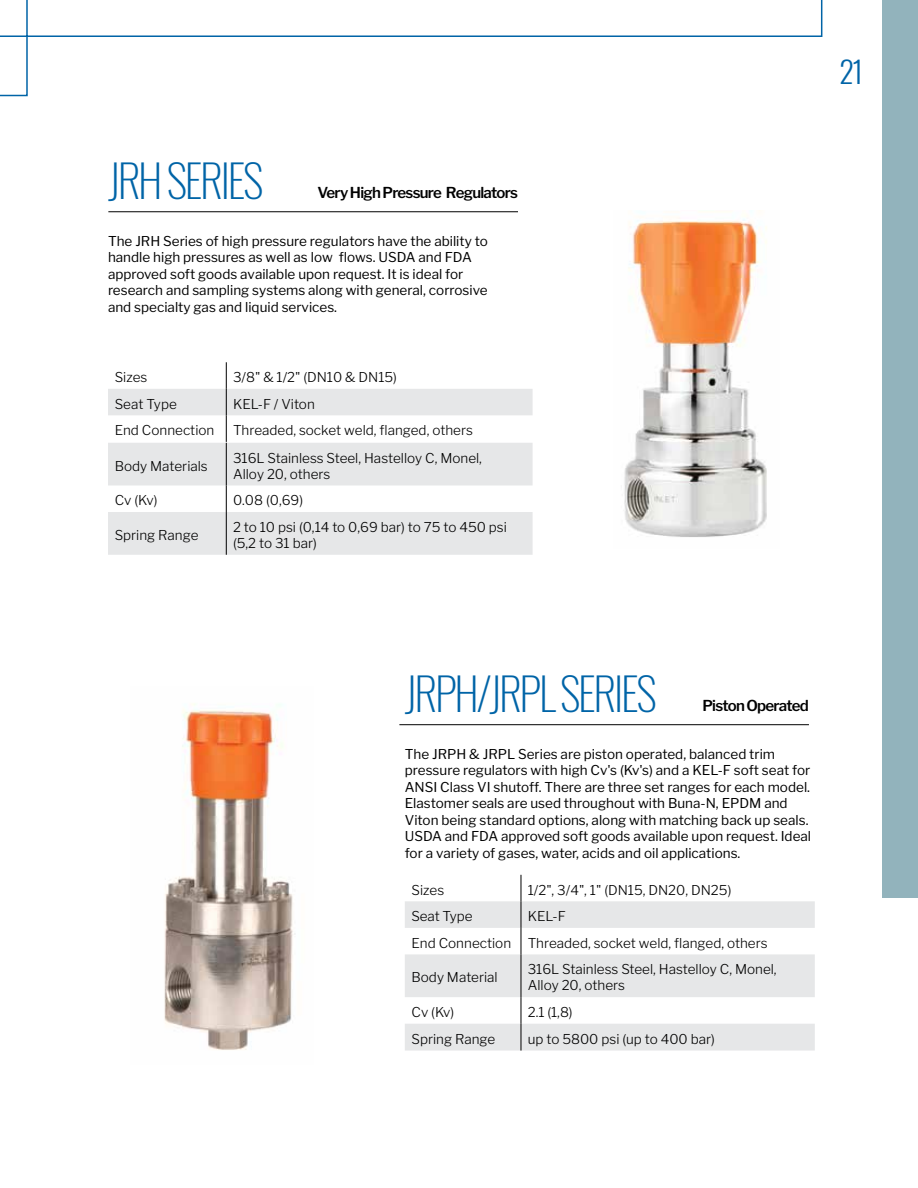
<style>
.page{position:relative;width:918px;height:1188px;background:#fff}
.page>*{position:absolute;margin:0;border:0;box-sizing:border-box;transform-origin:0 0}
.t1{font:200 45px "Oswald";letter-spacing:-.05em;color:#0064a7}
.t2{font:300 30px "Oswald";color:#0064a7}
.t3{font:600 15px "Libre Franklin";letter-spacing:-.05em;color:#000}
.t4{font:13.5px/16.5px "Libre Franklin";color:#000}
.t5{font:300 13.5px/16.2px "Libre Franklin";color:#000}
</style>
<div class="page">
<div style="left:883px;top:0;width:35px;height:898px;background:#92b3bc"></div>
<svg style="left:0;top:0;width:823px;height:97px"></svg>
<hr style="left:108px;top:211px;width:410px;height:1px;background:#000">
<svg style="left:108px;top:362px;width:425px;height:80px"></svg>
<hr style="left:399px;top:724px;width:410px;height:1px;background:#000">
<img style="left:624px;top:211px;width:143px;height:326px">
<svg style="left:405px;top:901px;width:410px;height:150px;fill:#e6e7e8"></svg>
<svg style="left:521px;top:875px;width:1px;height:79px"></svg>
<hr style="left:521px;top:954px;width:1px;height:43px;background:#000">
<svg style="left:521px;top:997px;width:1px;height:54px"></svg>
<img style="left:164px;top:703px;width:132px;height:347px">
<svg style="left:108px;top:443px;width:425px;height:112px;fill:#e6e7e8"></svg>
<hr style="left:226px;top:443px;width:1px;height:42px;background:#000">
<svg style="left:226px;top:485px;width:1px;height:27px"></svg>
<hr style="left:226px;top:512px;width:1px;height:43px;background:#000">
<h1 class="t1" style="left:108px;top:157px;width:157px">JRH SERIES</h1>
<p class="t4" style="left:108px;top:233px;width:381px">The JRH Series of high pressure regulators have the ability to handle high pressures as well as low 昀氀ows. USDA and FDA approved soft goods available upon request. It is ideal for research and sampling systems along with general, corrosive and specialty gas and liquid services.</p>
<p class="t3" style="left:318px;top:187px;width:202px">Very High Pressure Regulators</p>
<p class="t5" style="left:115px;top:369px;width:34px">Sizes</p>
<p class="t5" style="left:233px;top:369px;width:165px">3/8" &amp; 1/2" (DN10 &amp; DN15)</p>
<p class="t5" style="left:115px;top:396px;width:64px">Seat Type</p>
<p class="t5" style="left:233px;top:396px;width:83px">KEL-F / Viton</p>
<p class="t5" style="left:115px;top:422px;width:101px">End Connection</p>
<p class="t5" style="left:233px;top:422px;width:241px">Threaded, socket weld, 昀氀anged, others</p>
<p class="t5" style="left:115px;top:458px;width:95px">Body Materials</p>
<p class="t5" style="left:233px;top:450px;width:250px">316L Stainless Steel, Hastelloy C, Monel,<br>Alloy 20, others</p>
<p class="t5" style="left:115px;top:493px;width:44px">Cv (Kv)</p>
<p class="t5" style="left:233px;top:493px;width:72px">0.08 (0,69)</p>
<p class="t5" style="left:115px;top:527px;width:85px">Spring Range</p>
<p class="t5" style="left:233px;top:519px;width:275px">2 to 10 psi (0,14 to 0,69 bar) to 75 to 450 psi (5,2 to 31 bar)</p>
<h2 class="t2" style="left:839px;top:56px;width:26px">21</h2>
<h1 class="t1" style="left:405px;top:670px;width:254px">JRPH/JRPL SERIES</h1>
<p class="t4" style="left:405px;top:746px;width:408px">The JRPH &amp; JRPL Series are piston operated, balanced trim pressure regulators with high Cv's (Kv's) and a KEL-F soft seat for ANSI Class VI shutoff. There are three set ranges for each model.<br>Elastomer seals are used throughout with Buna-N, EPDM and Viton being standard options, along with matching back up seals.<br>USDA and FDA approved soft goods available upon request. Ideal for a variety of gases, water, acids and oil applications.</p>
<p class="t3" style="left:702px;top:700px;width:108px">Piston Operated</p>
<p class="t5" style="left:412px;top:882px;width:34px">Sizes</p>
<p class="t5" style="left:528px;top:882px;width:205px">1/2", 3/4", 1" (DN15, DN20, DN25)</p>
<p class="t5" style="left:412px;top:908px;width:63px">Seat Type</p>
<p class="t5" style="left:412px;top:903px;width:358px;line-height:26.5px;text-indent:116px">KEL-F<br>End Connection Threaded, socket weld, 昀氀anged, others</p>
<p class="t5" style="left:412px;top:970px;width:88px">Body Material</p>
<p class="t5" style="left:528px;top:962px;width:250px">316L Stainless Steel, Hastelloy C, Monel,<br>Alloy 20, others</p>
<p class="t5" style="left:412px;top:1004px;width:44px">Cv (Kv)</p>
<p class="t5" style="left:528px;top:1004px;width:47px">2.1 (1,8)</p>
<p class="t5" style="left:412px;top:1031px;width:85px">Spring Range</p>
<p class="t5" style="left:528px;top:1031px;width:189px">up to 5800 psi (up to 400 bar)</p>
</div>
